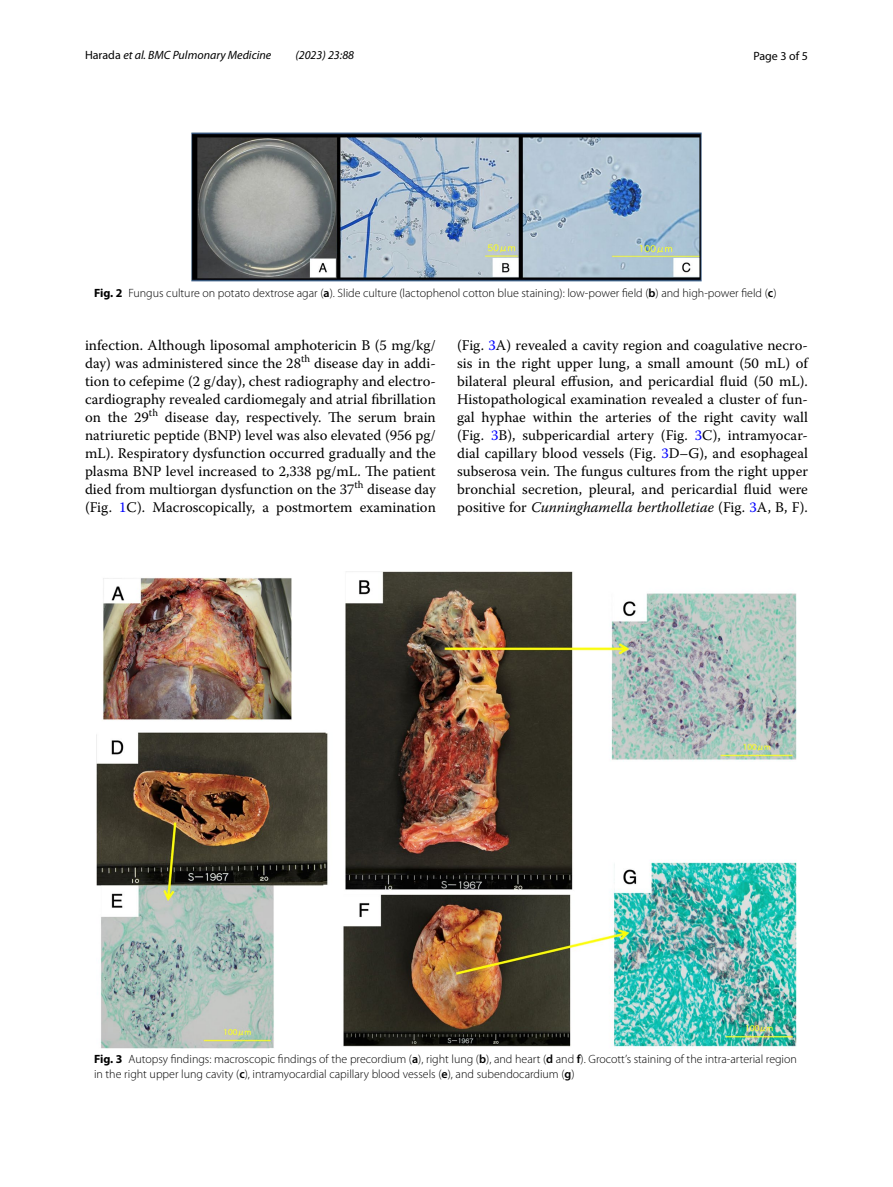
<style>
.page{position:relative;width:893px;height:1187px;background:#fff}
.page>*{position:absolute;margin:0;border:0;box-sizing:border-box;transform-origin:0 0}
.t1{font:14.7px/18px "Warnock Pro";color:#000;text-align:justify}
.t2{font:300 12px/15px "Myriad Pro";color:#000}
.t3{font:italic 12px "Myriad Pro";color:#000}
.t4{font:12px "Myriad Pro";color:#000}
.s1{font-style:normal}
.s2{font-weight:700}
.s3{font-weight:600}
.s4{color:#00f}
.s5{font-style:italic}
</style>
<div class="page">
<img style="left:191px;top:133px;width:511px;height:149px">
<img style="left:96px;top:571px;width:701px;height:477px">
<p class="t3" style="left:85px;top:48px;width:188px"><span class="s1">Harada</span> et al. BMC Pulmonary Medicine</p>
<p class="t3" style="left:295px;top:48px;width:60px">(2023) 23:88</p>
<p class="t4" style="left:753px;top:48px;width:56px">Page 3 of 5</p>
<p class="t2" style="left:94px;top:285px;width:684px"><span class="s2">Fig. 2</span> Fungus culture on potato dextrose agar (<span class="s3">a</span>). Slide culture (lactophenol cotton blue staining): low-power field (<span class="s3">b</span>) and high-power field (<span class="s3">c</span>)</p>
<p class="t1" style="left:85px;top:336px;width:352px">infection. Although liposomal amphotericin B (5 mg/kg/ day) was administered since the 28<sup>th</sup> disease day in addi&shy;tion to cefepime (2 g/day), chest radiography and electro&shy;cardiography revealed cardiomegaly and atrial fibrillation on the 29<sup>th</sup> disease day, respectively. The serum brain natriuretic peptide (BNP) level was also elevated (956 pg/ mL). Respiratory dysfunction occurred gradually and the plasma BNP level increased to 2,338 pg/mL. The patient died from multiorgan dysfunction on the 37<sup>th</sup> disease day (Fig. <span class="s4">1</span>C). Macroscopically, a postmortem examination</p>
<p class="t1" style="left:457px;top:336px;width:352px">(Fig. <span class="s4">3</span>A) revealed a cavity region and coagulative necro&shy;sis in the right upper lung, a small amount (50 mL) of bilateral pleural effusion, and pericardial fluid (50 mL).<br>Histopathological examination revealed a cluster of fun&shy;gal hyphae within the arteries of the right cavity wall (Fig. <span class="s4">3</span>B), subpericardial artery (Fig. <span class="s4">3</span>C), intramyocar&shy;dial capillary blood vessels (Fig. <span class="s4">3</span>D–G), and esophageal subserosa vein. The fungus cultures from the right upper bronchial secretion, pleural, and pericardial fluid were positive for <span class="s5">Cunninghamella bertholletiae</span> (Fig. <span class="s4">3</span>A, B, F).</p>
<p class="t2" style="left:94px;top:1052px;width:704px"><span class="s2">Fig. 3</span> Autopsy findings: macroscopic findings of the precordium (<span class="s3">a</span>), right lung (<span class="s3">b</span>), and heart (<span class="s3">d</span> and <span class="s3">f</span>). Grocott’s staining of the intra-arterial region in the right upper lung cavity (<span class="s3">c</span>), intramyocardial capillary blood vessels (<span class="s3">e</span>), and subendocardium (<span class="s3">g</span>)</p>
</div>
